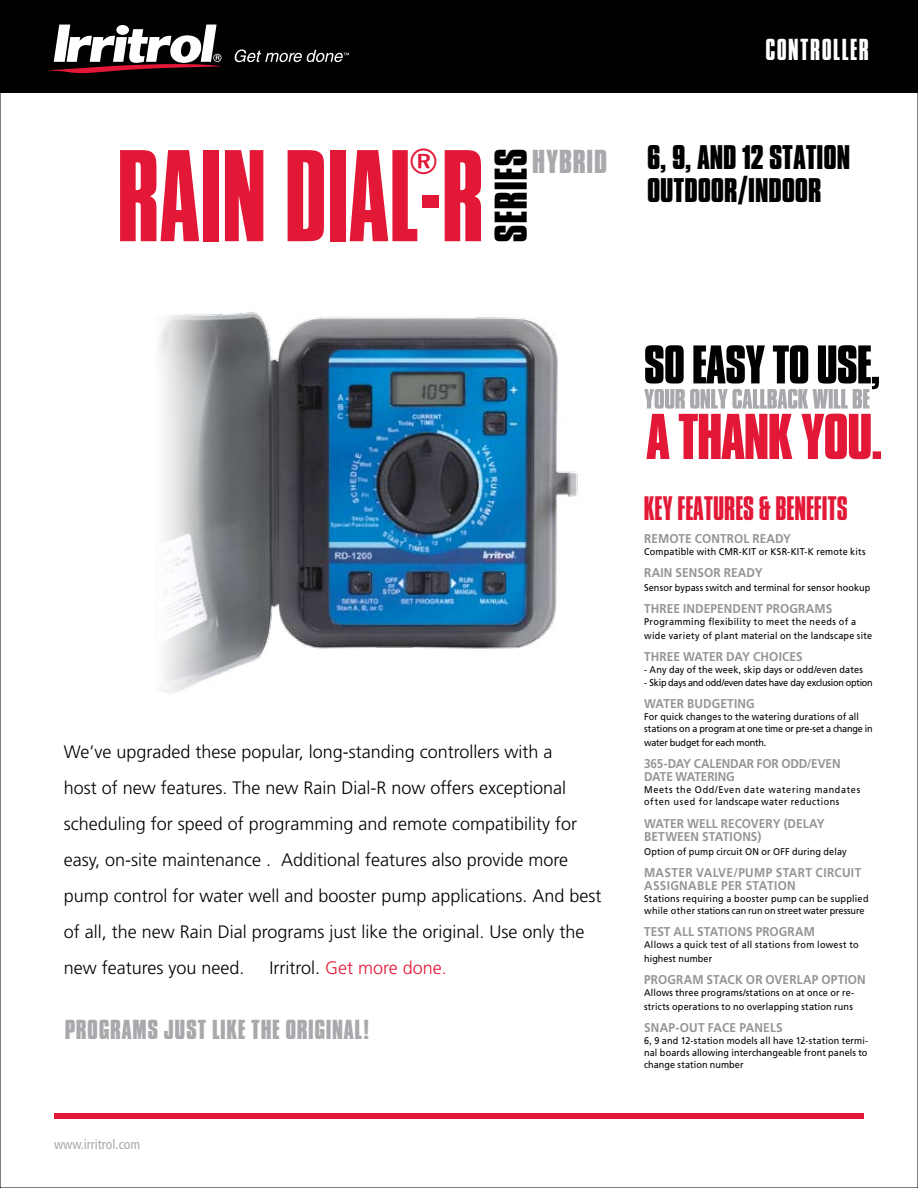
<style>
.page{position:relative;width:918px;height:1188px;background:#fff}
.page>*{position:absolute;margin:0;border:0;box-sizing:border-box;transform-origin:0 0}
.t1{font:113.7px "Compacta SHOP";letter-spacing:.02em;color:#e31836}
.t2{font:700 40.05px "Compacta SHOP";letter-spacing:.05em;color:#000}
.t3{font:35.55px "Compacta BT";color:#e31836}
.t4{font:700 29.85px/33.2px "Compacta SHOP";letter-spacing:.02em;color:#000}
.t5{font:29.7px "Compacta SHOP";letter-spacing:.02em;color:#e31836}
.t6{font:700 28.95px "Compacta SHOP";letter-spacing:.05em;color:#a7a9ac}
.t7{font:26.55px "Compacta SHOP";letter-spacing:.08em;color:#fff}
.t8{font:700 24px "Compacta SHOP";letter-spacing:.05em;color:#a7a9ac}
.t9{font:300 18px/36px "Frutiger";color:#000}
.t10{font:300 18px "Frutiger";color:#e31836}
.t11{font:condensed 13.5px "Frutiger";color:#a7a9ac}
.t12{font:700 12.75px/13.5px "Frutiger";letter-spacing:.01em;color:#939598;scale:.93 1}
.t13{font:700 12.75px/13.5px "Frutiger";letter-spacing:.03em;color:#939598;scale:.93 1}
.t14{font:700 12.75px/13.5px "Frutiger";letter-spacing:-.015em;color:#939598;scale:.93 1}
.t15{font:9.75px/12px "Frutiger";letter-spacing:.015em;color:#000;scale:.93 1}
.t16{font:9.75px/13.5px "Frutiger";letter-spacing:.035em;color:#000;scale:.93 1}
.t17{font:9.75px/12px "Frutiger";letter-spacing:.065em;color:#000;scale:.93 1}
.t18{font:9.75px "Frutiger";letter-spacing:-.025em;color:#000;scale:.93 1}
.t19{font:9.75px "Frutiger";letter-spacing:-.02em;color:#000;scale:.93 1}
.s1{color:#000}
</style>
<div class="page">
<div style="left:0;top:0;width:918px;height:93px;background:#000"></div>
<svg style="left:48px;top:25px;width:174px;height:48px"></svg>
<svg style="left:234px;top:49px;width:115px;height:13px"></svg>
<div style="left:54px;top:1113px;width:810px;height:6px;background:#e31836"></div>
<img style="left:159px;top:312px;width:419px;height:381px">
<svg style="left:644px;top:345px;width:237px;height:114px"></svg>
<h3 class="t7" style="left:766px;top:32px;width:104px">CONTROLLER</h3>
<h3 class="t3" style="left:409px;top:139px;width:31px">®</h3>
<h2 class="t2" style="left:486px;top:242px;width:94px;rotate:-90deg">SERIES</h2>
<h3 class="t6" style="left:533px;top:143px;width:76px">HYBRID</h3>
<h3 class="t4" style="left:647px;top:141px;width:204px">6, 9, AND 12 STATION<br>OUTDOOR/INDOOR</h3>
<h1 class="t1" style="left:118px;top:125px;width:366px">RAIN DIAL-R</h1>
<p class="t9" style="left:64px;top:733px;width:539px">We’ve upgraded these popular, long-standing controllers with a<br>host of new features. The new Rain Dial-R now offers exceptional scheduling for speed of programming and remote compatibility for easy, on-site maintenance . Additional features also provide more pump control for water well and booster pump applications. And best of all, the new Rain Dial programs just like the original. Use only the new features you need.</p>
<h3 class="t10" style="left:270px;top:957px;width:179px"><span class="s1">Irritrol.</span> Get more done.</h3>
<h3 class="t8" style="left:65px;top:1014px;width:305px">PROGRAMS JUST LIKE THE ORIGINAL!</h3>
<h3 class="t11" style="left:54px;top:1136px;width:88px">www.irritrol.com</h3>
<h3 class="t5" style="left:644px;top:489px;width:205px">KEY FEATURES &amp; BENEFITS</h3>
<h3 class="t12" style="left:644px;top:532px;width:64px">REMOTE CONTROL</h3>
<h3 class="t12" style="left:752px;top:532px;width:43px">READY</h3>
<p class="t15" style="left:644px;top:546px;width:240px">Compatible with CMR-KIT or KSR-KIT-K remote kits</p>
<h3 class="t12" style="left:644px;top:566px;width:129px">RAIN SENSOR READY</h3>
<p class="t15" style="left:644px;top:581px;width:245px">Sensor bypass switch and terminal for sensor hookup</p>
<h3 class="t12" style="left:644px;top:602px;width:204px">THREE INDEPENDENT PROGRAMS</h3>
<p class="t16" style="left:644px;top:615px;width:247px">Programming flexibility to meet the needs of a wide variety of plant material on the landscape site</p>
<h3 class="t12" style="left:644px;top:649px;width:172px">THREE WATER DAY CHOICES</h3>
<p class="t15" style="left:644px;top:663px;width:237px">- Any day of the week, skip days or odd/even dates</p>
<p class="t18" style="left:644px;top:677px;width:247px">- Skip days and odd/even dates have day exclusion option</p>
<h3 class="t12" style="left:644px;top:697px;width:120px">WATER BUDGETING</h3>
<p class="t15" style="left:644px;top:711px;width:247px">For quick changes to the watering durations of all stations on a program at one time or pre-set a change in</p>
<p class="t19" style="left:644px;top:737px;width:133px">water budget for each month.</p>
<h3 class="t14" style="left:644px;top:757px;width:213px">365-DAY CALENDAR FOR ODD/EVEN<br>DATE WATERING</h3>
<p class="t17" style="left:644px;top:784px;width:234px">Meets the Odd/Even date watering mandates often used for landscape water reductions</p>
<h3 class="t12" style="left:644px;top:816px;width:196px">WATER WELL RECOVERY (DELAY<br>BETWEEN STATIONS)</h3>
<p class="t15" style="left:644px;top:845px;width:219px">Option of pump circuit ON or OFF during delay</p>
<h3 class="t13" style="left:644px;top:865px;width:235px">MASTER VALVE/PUM P START CIRCUIT<br>ASSIGNABLE PER STATION</h3>
<p class="t15" style="left:644px;top:893px;width:243px">Stations requiring a booster pump can be supplied while other stations can run on street water pressure</p>
<h3 class="t12" style="left:644px;top:925px;width:183px">TEST ALL STATIONS PROGRAM</h3>
<p class="t15" style="left:644px;top:938px;width:232px;line-height:13.5px">Allows a quick test of all stations from lowest to highest number</p>
<h3 class="t12" style="left:644px;top:973px;width:240px">PROGRAM STACK OR OVERLAP OPTION</h3>
<p class="t15" style="left:644px;top:986px;width:227px;line-height:13.5px">Allows three programs/stations on at once or re&shy;stricts operations to no overlapping station runs</p>
<h3 class="t12" style="left:644px;top:1020px;width:151px">SNAP-OUT FACE PANELS</h3>
<p class="t15" style="left:644px;top:1034px;width:243px;text-align:justify">6, 9 and 12-station models all have 12-station termi&shy;nal boards allowing interchangeable front panels to change station number</p>
</div>
